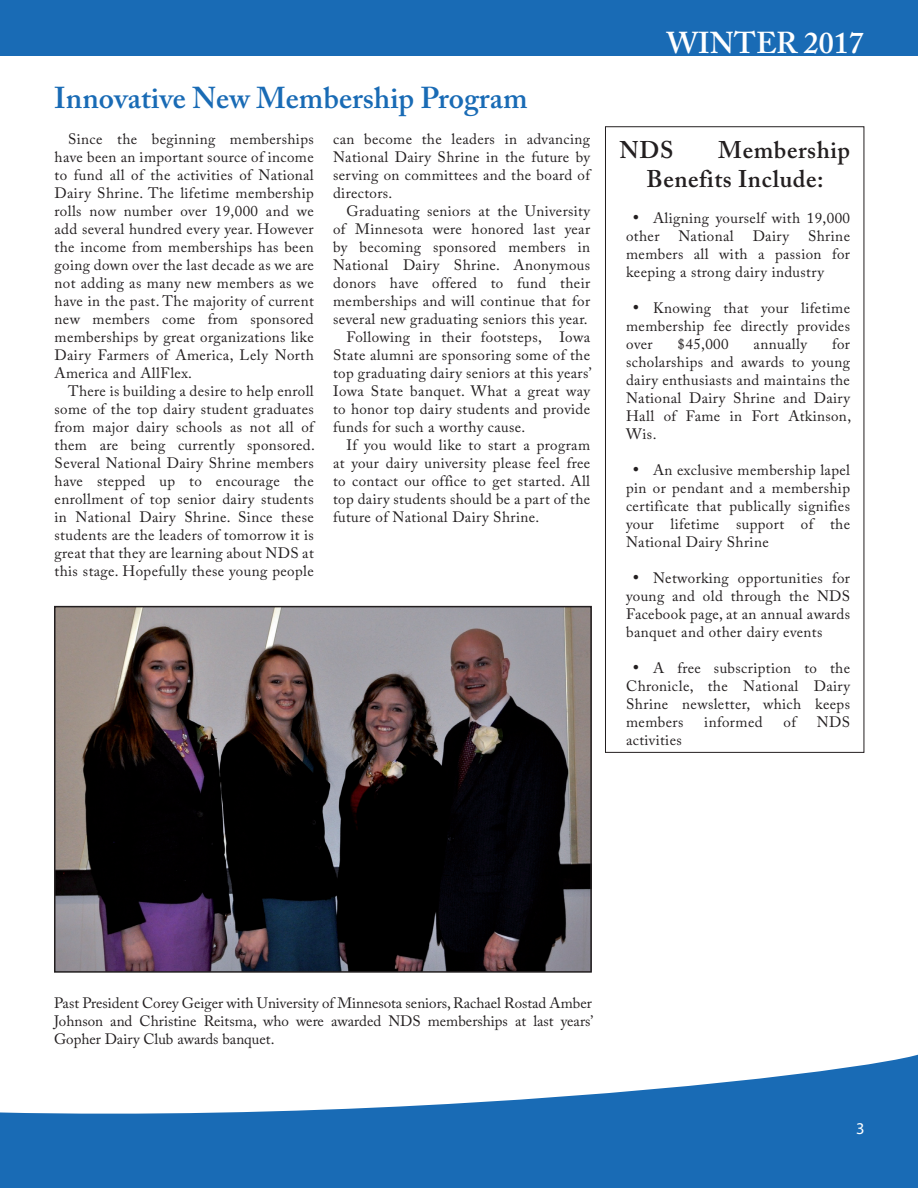
<style>
.page{position:relative;width:918px;height:1188px;background:#fff}
.page>*{position:absolute;margin:0;border:0;box-sizing:border-box;transform-origin:0 0}
.t1{font:600 30px "Adobe Caslon Pro";color:#196bb5}
.t2{font:600 30px "Adobe Caslon Pro";color:#fff}
.t3{font:600 24px/28.8px "Adobe Caslon Pro";letter-spacing:.025em;color:#231f20}
.t4{font:16.5px "Myriad Pro";color:#fff}
.t5{font:15px/18px "Adobe Caslon Pro";letter-spacing:.025em;color:#231f20;text-align:justify}
.s1{font-family:"Times New Roman";font-size:18px}
</style>
<div class="page">
<div style="left:0;top:0;width:918px;height:55px;background:#196bb5"></div>
<svg style="left:0;top:1054px;width:918px;height:134px;fill:#196bb5"></svg>
<img style="left:57px;top:609px;width:532px;height:361px">
<div style="left:54px;top:606px;width:538px;height:367px;border:2px solid #231f20"></div>
<div style="left:605px;top:126px;width:259px;height:627px;border:1px solid #231f20"></div>
<h1 class="t1" style="left:54px;top:80px;width:475px">Innovative New Membership Program</h1>
<p class="t5" style="left:55px;top:130px;width:261px;text-indent:14px">Since the beginning memberships have been an important source of income to fund all of the activities of National Dairy Shrine. The lifetime membership rolls now number over 19,000 and we add several hundred every year. However the income from memberships has been going down over the last decade as we are not adding as many new members as we have in the past. The majority of current new members come from sponsored memberships by great organizations like Dairy Farmers of America, Lely North America and AllFlex.</p>
<p class="t5" style="left:55px;top:382px;width:262px;text-indent:14px">There is building a desire to help enroll some of the top dairy student graduates from major dairy schools as not all of them are being currently sponsored.<br>Several National Dairy Shrine members have stepped up to encourage the enrollment of top senior dairy students in National Dairy Shrine. Since these students are the leaders of tomorrow it is great that they are learning about NDS at this stage. Hopefully these young people</p>
<p class="t5" style="left:333px;top:130px;width:259px">can become the leaders in advancing National Dairy Shrine in the future by serving on committees and the board of directors.</p>
<p class="t5" style="left:347px;top:202px;width:245px">Graduating seniors at the University</p>
<p class="t5" style="left:333px;top:220px;width:259px">of Minnesota were honored last year</p>
<p class="t5" style="left:333px;top:238px;width:259px">by becoming sponsored members in</p>
<p class="t5" style="left:333px;top:256px;width:259px">National Dairy Shrine. Anonymous</p>
<p class="t5" style="left:333px;top:274px;width:259px">donors have offered to fund their</p>
<p class="t5" style="left:333px;top:292px;width:259px">memberships and will continue that for</p>
<p class="t5" style="left:333px;top:310px;width:256px">several new graduating seniors this year.</p>
<p class="t5" style="left:347px;top:328px;width:245px">Following in their footsteps, Iowa</p>
<p class="t5" style="left:333px;top:346px;width:259px">State alumni are sponsoring some of the</p>
<p class="t5" style="left:333px;top:364px;width:260px">top graduating dairy seniors at this years’</p>
<p class="t5" style="left:333px;top:382px;width:259px">Iowa State banquet. What a great way</p>
<p class="t5" style="left:333px;top:400px;width:259px">to honor top dairy students and provide</p>
<p class="t5" style="left:333px;top:418px;width:194px">funds for such a worthy cause.</p>
<p class="t5" style="left:347px;top:436px;width:245px">If you would like to start a program</p>
<p class="t5" style="left:333px;top:454px;width:259px">at your dairy university please feel free</p>
<p class="t5" style="left:333px;top:472px;width:259px">to contact our office to get started. All</p>
<p class="t5" style="left:333px;top:490px;width:259px">top dairy students should be a part of the</p>
<p class="t5" style="left:333px;top:508px;width:208px">future of National Dairy Shrine.</p>
<h1 class="t2" style="left:666px;top:25px;width:199px">WINTER 2017</h1>
<h2 class="t3" style="left:619px;top:136px;width:55px">NDS</h2>
<h2 class="t3" style="left:646px;top:136px;width:205px;text-indent:72px">Membership<br>Benefits Include:</h2>
<p class="t5" style="left:626px;top:209px;width:225px;text-indent:7px"><span class="s1">•</span> Aligning yourself with 19,000 other</p>
<p class="t5" style="left:626px;top:227px;width:225px;text-indent:182px">Shrine members all with a passion for keeping a strong dairy industry</p>
<p class="t5" style="left:626px;top:299px;width:225px;text-indent:7px"><span class="s1">•</span> Knowing that your lifetime membership fee directly provides over</p>
<p class="t5" style="left:678px;top:227px;width:57px">National</p>
<p class="t5" style="left:753px;top:227px;width:38px">Dairy</p>
<p class="t5" style="left:678px;top:335px;width:53px">$45,000</p>
<p class="t5" style="left:754px;top:335px;width:55px">annually</p>
<p class="t5" style="left:626px;top:335px;width:227px;text-indent:206px">for scholarships and awards to young dairy enthusiasts and maintains the National Dairy Shrine and Dairy Hall of Fame in Fort Atkinson, Wis.</p>
<p class="t5" style="left:626px;top:461px;width:225px;text-indent:7px"><span class="s1">•</span> An exclusive membership lapel pin or pendant and a membership certificate that publically signifies your lifetime support of the National Dairy Shrine</p>
<p class="t5" style="left:626px;top:569px;width:225px;text-indent:7px"><span class="s1">•</span> Networking opportunities for young and old through the NDS Facebook page, at an annual awards banquet and other dairy events</p>
<p class="t5" style="left:626px;top:659px;width:225px;text-indent:7px"><span class="s1">•</span> A free subscription to the Chronicle, the National Dairy Shrine newsletter, which keeps members</p>
<p class="t5" style="left:704px;top:713px;width:60px">informed</p>
<p class="t5" style="left:784px;top:713px;width:14px">of</p>
<p class="t5" style="left:817px;top:713px;width:35px">NDS</p>
<p class="t5" style="left:626px;top:731px;width:57px">activities</p>
<p class="t5" style="left:54px;top:994px;width:541px">Past President Corey Geiger with University of Minnesota seniors, Rachael Rostad Amber Johnson and Christine Reitsma, who were awarded NDS memberships at last years’ Gopher Dairy Club awards banquet.</p>
<p class="t4" style="left:856px;top:1118px;width:10px">3</p>
</div>
